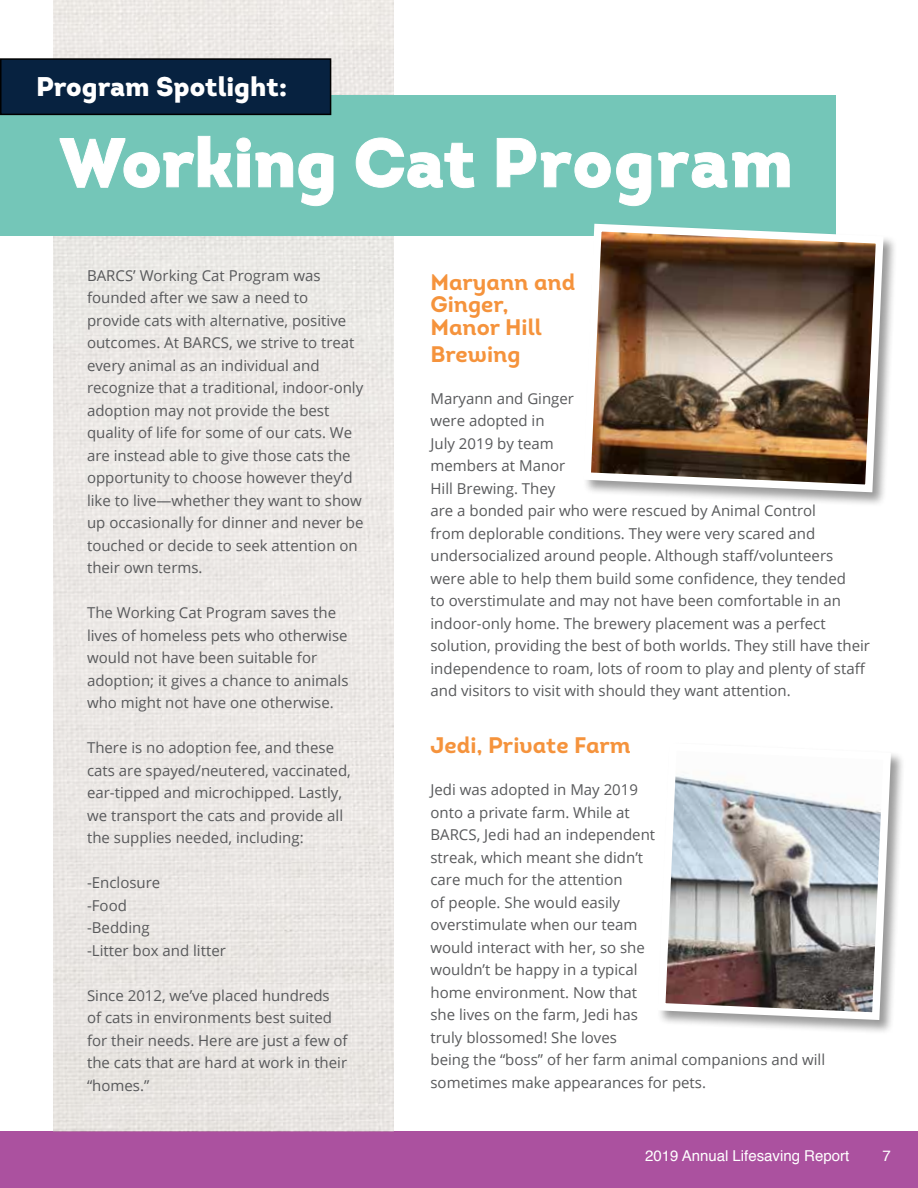
<style>
.page{position:relative;width:918px;height:1188px;background:#fff}
.page>*{position:absolute;margin:0;border:0;box-sizing:border-box;transform-origin:0 0}
.t1{font:900 69px "Intro";color:#fff}
.t2{font:900 27px "Intro";color:#fff}
.t3{font:22.5px/22.5px "Intro Bold Alt";color:#f5933c}
.t4{font:15px/22.5px "Open Sans";color:#58595b}
.t5{font:15px "Helvetica";color:#fff}
</style>
<div class="page">
<div style="left:0;top:1131px;width:918px;height:57px;background:#ab519f"></div>
<img style="left:54px;top:0;width:339px;height:1131px">
<div style="left:0;top:95px;width:836px;height:140px;background:#74c6b8"></div>
<div style="left:1px;top:59px;width:330px;height:55px;background:#072240"></div>
<div style="left:0;top:58px;width:331px;height:57px;border:2px solid #000"></div>
<svg style="left:59px;top:136px;width:275px;height:70px"></svg>
<svg style="left:355px;top:137px;width:120px;height:52px"></svg>
<svg style="left:496px;top:138px;width:156px;height:68px"></svg>
<svg style="left:658px;top:152px;width:132px;height:36px"></svg>
<div style="left:582px;top:223px;width:316px;height:284px;background:#000;opacity:.4"></div>
<img style="left:579px;top:223px;width:308px;height:273px">
<div style="left:657px;top:742px;width:249px;height:293px;background:#000;opacity:.4"></div>
<svg style="left:657px;top:742px;width:238px;height:282px"></svg>
<h2 class="t2" style="left:36px;top:69px;width:253px">Program Spotlight:</h2>
<h1 class="t1" style="left:60px;top:117px;width:735px">Working Cat Program</h1>
<p class="t4" style="left:87px;top:264px;width:278px">BARCS’ Working Cat Program was founded after we saw a need to provide cats with alternative, positive outcomes. At BARCS, we strive to treat every animal as an individual and recognize that a traditional, indoor-only adoption may not provide the best quality of life for some of our cats. We are instead able to give those cats the opportunity to choose however they’d like to live—whether they want to show up occasionally for dinner and never be touched or decide to seek attention on their own terms.</p>
<p class="t4" style="left:87px;top:601px;width:263px">The Working Cat Program saves the lives of homeless pets who otherwise would not have been suitable for adoption; it gives a chance to animals who might not have one otherwise.</p>
<p class="t4" style="left:87px;top:736px;width:265px">There is no adoption fee, and these cats are spayed/neutered, vaccinated, ear-tipped and microchipped. Lastly, we transport the cats and provide all the supplies needed, including:</p>
<p class="t4" style="left:87px;top:871px;width:140px">-Enclosure<br>-Food<br>-Bedding<br>-Litter box and litter</p>
<p class="t4" style="left:87px;top:984px;width:262px">Since 2012, we’ve placed hundreds<br>of cats in environments best suited for their needs. Here are just a few of the cats that are hard at work in their “homes.”</p>
<h3 class="t3" style="left:431px;top:270px;width:146px">Maryann and<br>Ginger,<br>Manor Hill</h3>
<h3 class="t3" style="left:431px;top:342px;width:91px">Brewing</h3>
<p class="t4" style="left:431px;top:387px;width:441px">Maryann and Ginger<br>were adopted in<br>July 2019 by team<br>members at Manor<br>Hill Brewing. They<br>are a bonded pair who were rescued by Animal Control<br>from deplorable conditions. They were very scared and undersocialized around people. Although staff/volunteers were able to help them build some confidence, they tended<br>to overstimulate and may not have been comfortable in an indoor-only home. The brewery placement was a perfect solution, providing the best of both worlds. They still have their independence to roam, lots of room to play and plenty of staff and visitors to visit with should they want attention.</p>
<h3 class="t3" style="left:431px;top:734px;width:202px">Jedi, Private Farm</h3>
<p class="t4" style="left:431px;top:778px;width:396px">Jedi was adopted in May 2019<br>onto a private farm. While at<br>BARCS, Jedi had an independent<br>streak, which meant she didn’t<br>care much for the attention<br>of people. She would easily<br>overstimulate when our team<br>would interact with her, so she<br>wouldn’t be happy in a typical<br>home environment. Now that<br>she lives on the farm, Jedi has<br>truly blossomed! She loves<br>being the “boss” of her farm animal companions and will sometimes make appearances for pets.</p>
<p class="t5" style="left:645px;top:1144px;width:206px">2019 Annual Lifesaving Report</p>
<p class="t5" style="left:883px;top:1144px;width:10px">7</p>
</div>
